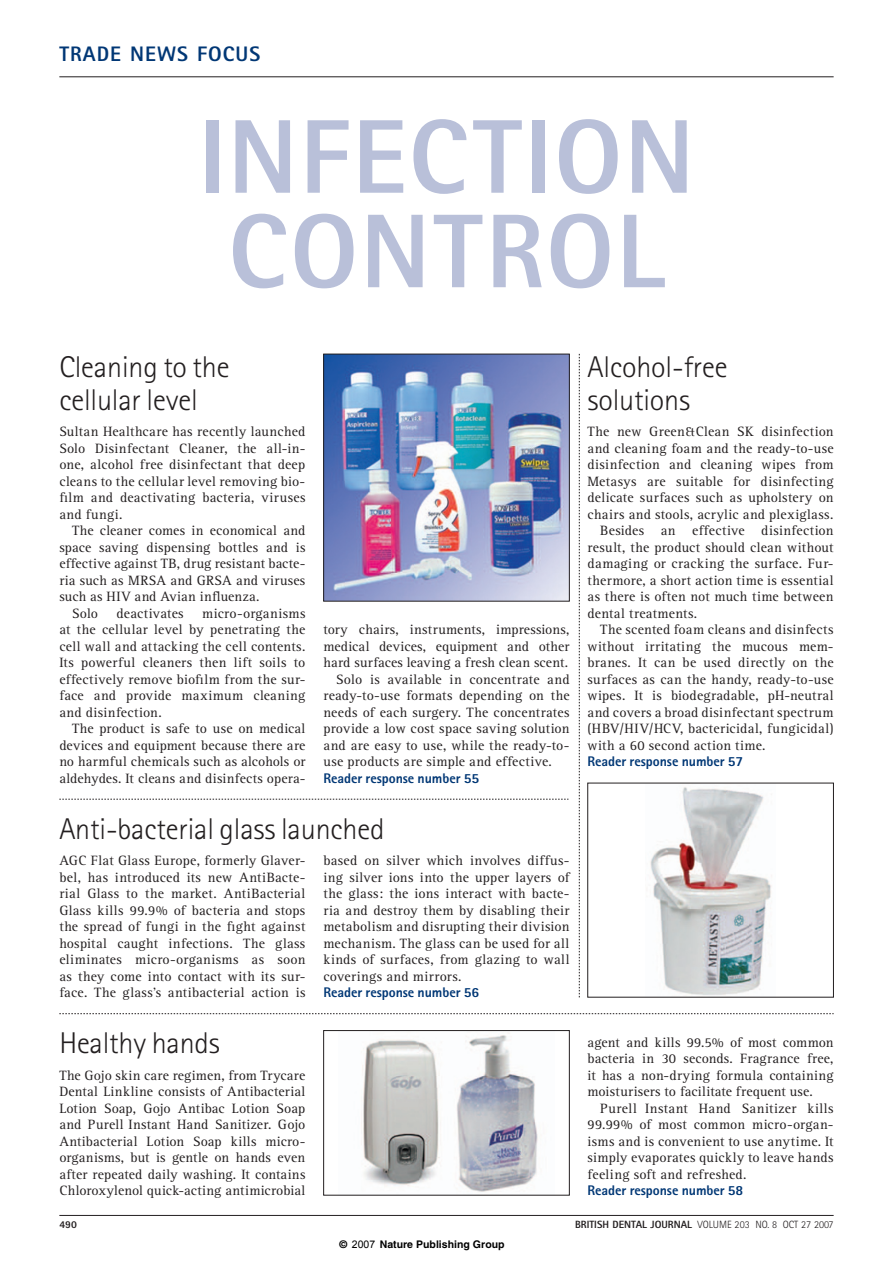
<style>
.page{position:relative;width:893px;height:1263px;background:#fff}
.page>*{position:absolute;margin:0;border:0;box-sizing:border-box;transform-origin:0 0}
.t1{font:800 105px/94.5px "Rotis Sans Serif";letter-spacing:.02em;color:#b9c0d9}
.t2{font:300 30px/33px "Rotis Sans Serif";letter-spacing:-.005em;color:#231f20}
.t3{font:800 21px "Rotis Sans Serif";letter-spacing:.05em;color:#013775}
.t4{font:13.95px/16.5px "Rotis Serif";letter-spacing:.02em;color:#231f20;text-align:justify}
.t5{font:800 13.95px "Rotis Sans Serif";letter-spacing:-.005em;color:#013775}
.t6{font:300 10.5px "Rotis Sans Serif";color:#231f20}
.t7{font:700 10.5px "Helvetica";color:#000}
.t8{font:800 10.5px "Rotis Sans Serif";color:#231f20}
.s1{font-family:"Rotis Sans Serif";font-weight:800;color:#013775}
.s2{font-weight:800}
.s3{font-family:"Arial";font-weight:400}
</style>
<div class="page">
<img style="left:325px;top:356px;width:242px;height:243px">
<div style="left:323px;top:354px;width:246px;height:247px;border:1px solid #231f20"></div>
<svg style="left:59px;top:799px;width:509px;height:1px"></svg>
<svg style="left:59px;top:1013px;width:774px;height:1px"></svg>
<svg style="left:579px;top:354px;width:1px;height:643px"></svg>
<hr style="left:59px;top:77px;width:774px;height:1px;background:#231f20">
<hr style="left:59px;top:1215px;width:774px;height:1px;background:#231f20">
<img style="left:361px;top:1033px;width:177px;height:159px">
<div style="left:323px;top:1030px;width:246px;height:165px;border:1px solid #231f20"></div>
<img style="left:650px;top:787px;width:122px;height:208px">
<p class="t3" style="left:59px;top:47px;width:202px">TRADE NEWS FOCUS</p>
<p class="t1" style="left:198px;top:120px;width:497px">INFECTION<br>CONTROL</p>
<p class="t2" style="left:59px;top:353px;width:172px">Cleaning to the cellular level</p>
<p class="t4" style="left:59px;top:425px;width:247px">Sultan Healthcare has recently launched</p>
<p class="t4" style="left:59px;top:441px;width:247px">Solo Disinfectant Cleaner, the all-in-</p>
<p class="t4" style="left:59px;top:458px;width:247px">one, alcohol free disinfectant that deep</p>
<p class="t4" style="left:59px;top:474px;width:247px">cleans to the cellular level removing bio-</p>
<p class="t4" style="left:59px;top:491px;width:247px">film and deactivating bacteria, viruses</p>
<p class="t4" style="left:59px;top:507px;width:65px">and fungi.</p>
<p class="t4" style="left:72px;top:524px;width:235px">The cleaner comes in economical and</p>
<p class="t4" style="left:59px;top:540px;width:247px">space saving dispensing bottles and is</p>
<p class="t4" style="left:59px;top:557px;width:247px">effective against TB, drug resistant bacte-</p>
<p class="t4" style="left:59px;top:573px;width:247px">ria such as MRSA and GRSA and viruses</p>
<p class="t4" style="left:59px;top:590px;width:201px">such as HIV and Avian influenza.</p>
<p class="t4" style="left:72px;top:606px;width:28px">Solo</p>
<p class="t4" style="left:117px;top:606px;width:69px">deactivates</p>
<p class="t4" style="left:202px;top:606px;width:105px">micro-organisms</p>
<p class="t4" style="left:59px;top:623px;width:247px">at the cellular level by penetrating the</p>
<p class="t4" style="left:59px;top:639px;width:247px">cell wall and attacking the cell contents.</p>
<p class="t4" style="left:59px;top:656px;width:247px">Its powerful cleaners then lift soils to</p>
<p class="t4" style="left:59px;top:672px;width:247px">effectively remove biofilm from the sur-</p>
<p class="t4" style="left:59px;top:689px;width:247px">face and provide maximum cleaning</p>
<p class="t4" style="left:59px;top:705px;width:104px">and disinfection.</p>
<p class="t4" style="left:72px;top:722px;width:235px">The product is safe to use on medical</p>
<p class="t4" style="left:59px;top:738px;width:247px">devices and equipment because there are</p>
<p class="t4" style="left:59px;top:755px;width:247px">no harmful chemicals such as alcohols or</p>
<p class="t4" style="left:59px;top:771px;width:247px">aldehydes. It cleans and disinfects opera-</p>
<p class="t4" style="left:323px;top:623px;width:247px">tory chairs, instruments, impressions,</p>
<p class="t4" style="left:323px;top:639px;width:247px">medical devices, equipment and other</p>
<p class="t4" style="left:323px;top:656px;width:246px">hard surfaces leaving a fresh clean scent.</p>
<p class="t4" style="left:336px;top:672px;width:235px">Solo is available in concentrate and</p>
<p class="t4" style="left:323px;top:689px;width:248px">ready-to-use formats depending on the</p>
<p class="t4" style="left:323px;top:705px;width:247px">needs of each surgery. The concentrates</p>
<p class="t4" style="left:323px;top:722px;width:248px">provide a low cost space saving solution</p>
<p class="t4" style="left:323px;top:738px;width:247px">and are easy to use, while the ready-to-</p>
<p class="t4" style="left:323px;top:755px;width:230px">use products are simple and effective.</p>
<p class="t5" style="left:323px;top:773px;width:157px">Reader response number 55</p>
<p class="t2" style="left:59px;top:815px;width:327px">Anti-bacterial glass launched</p>
<p class="t4" style="left:59px;top:854px;width:247px">AGC Flat Glass Europe, formerly Glaver&shy;bel, has introduced its new AntiBacte&shy;rial Glass to the market. AntiBacterial Glass kills 99.9% of bacteria and stops the spread of fungi in the fight against hospital caught infections. The glass eliminates micro-organisms as soon as they come into contact with its sur&shy;face. The glass’s antibacterial action is</p>
<p class="t4" style="left:323px;top:854px;width:247px;text-align:left">based on silver which involves diffus&shy;ing silver ions into the upper layers of the glass: the ions interact with bacte&shy;ria and destroy them by disabling their metabolism and disrupting their division mechanism. The glass can be used for all kinds of surfaces, from glazing to wall coverings and mirrors.<br><span class="s1">Reader response number 56</span></p>
<p class="t2" style="left:59px;top:1030px;width:162px">Healthy hands</p>
<p class="t4" style="left:59px;top:1068px;width:247px">The Gojo skin care regimen, from Trycare Dental Linkline consists of Antibacterial Lotion Soap, Gojo Antibac Lotion Soap and Purell Instant Hand Sanitizer. Gojo Antibacterial Lotion Soap kills micro&shy;organisms, but is gentle on hands even after repeated daily washing. It contains Chloroxylenol quick-acting antimicrobial</p>
<p class="t2" style="left:587px;top:353px;width:142px">Alcohol-free solutions</p>
<p class="t4" style="left:587px;top:425px;width:247px">The new Green&amp;Clean SK disinfection</p>
<p class="t4" style="left:587px;top:441px;width:247px">and cleaning foam and the ready-to-use</p>
<p class="t4" style="left:587px;top:458px;width:247px">disinfection and cleaning wipes from</p>
<p class="t4" style="left:587px;top:474px;width:247px">Metasys are suitable for disinfecting</p>
<p class="t4" style="left:587px;top:491px;width:247px">delicate surfaces such as upholstery on</p>
<p class="t4" style="left:587px;top:507px;width:247px">chairs and stools, acrylic and plexiglass.</p>
<p class="t4" style="left:600px;top:524px;width:235px">Besides an effective disinfection</p>
<p class="t4" style="left:587px;top:540px;width:247px">result, the product should clean without</p>
<p class="t4" style="left:587px;top:557px;width:247px">damaging or cracking the surface. Fur-</p>
<p class="t4" style="left:587px;top:573px;width:247px">thermore, a short action time is essential</p>
<p class="t4" style="left:587px;top:590px;width:247px">as there is often not much time between</p>
<p class="t4" style="left:587px;top:606px;width:111px">dental treatments.</p>
<p class="t4" style="left:600px;top:623px;width:235px">The scented foam cleans and disinfects</p>
<p class="t4" style="left:587px;top:639px;width:247px">without irritating the mucous mem-</p>
<p class="t4" style="left:587px;top:656px;width:247px">branes. It can be used directly on the</p>
<p class="t4" style="left:587px;top:672px;width:247px">surfaces as can the handy, ready-to-use</p>
<p class="t4" style="left:587px;top:689px;width:247px">wipes. It is biodegradable, pH-neutral</p>
<p class="t4" style="left:587px;top:705px;width:247px">and covers a broad disinfectant spectrum</p>
<p class="t4" style="left:587px;top:722px;width:247px">(HBV/HIV/HCV, bactericidal, fungicidal)</p>
<p class="t4" style="left:587px;top:738px;width:179px">with a 60 second action time.</p>
<p class="t5" style="left:587px;top:757px;width:157px">Reader response number 57</p>
<p class="t4" style="left:587px;top:1035px;width:247px">agent and kills 99.5% of most common</p>
<p class="t4" style="left:587px;top:1052px;width:247px">bacteria in 30 seconds. Fragrance free,</p>
<p class="t4" style="left:587px;top:1068px;width:247px">it has a non-drying formula containing</p>
<p class="t4" style="left:587px;top:1085px;width:227px">moisturisers to facilitate frequent use.</p>
<p class="t4" style="left:600px;top:1101px;width:235px">Purell Instant Hand Sanitizer kills</p>
<p class="t4" style="left:587px;top:1118px;width:247px">99.99% of most common micro-organ-</p>
<p class="t4" style="left:587px;top:1134px;width:247px">isms and is convenient to use anytime. It</p>
<p class="t4" style="left:587px;top:1151px;width:247px">simply evaporates quickly to leave hands</p>
<p class="t4" style="left:587px;top:1167px;width:161px">feeling soft and refreshed.</p>
<p class="t5" style="left:587px;top:1186px;width:157px">Reader response number 58</p>
<p class="t8" style="left:59px;top:1221px;width:19px">490</p>
<p class="t6" style="left:575px;top:1221px;width:260px"><span class="s2">BRITISH DENTAL JOURNAL</span> VOLUME 203 NO. 8 OCT 27 2007</p>
<p class="t7" style="left:339px;top:1238px;width:166px">© <span class="s3">2007</span> Nature Publishing Group</p>
</div>
